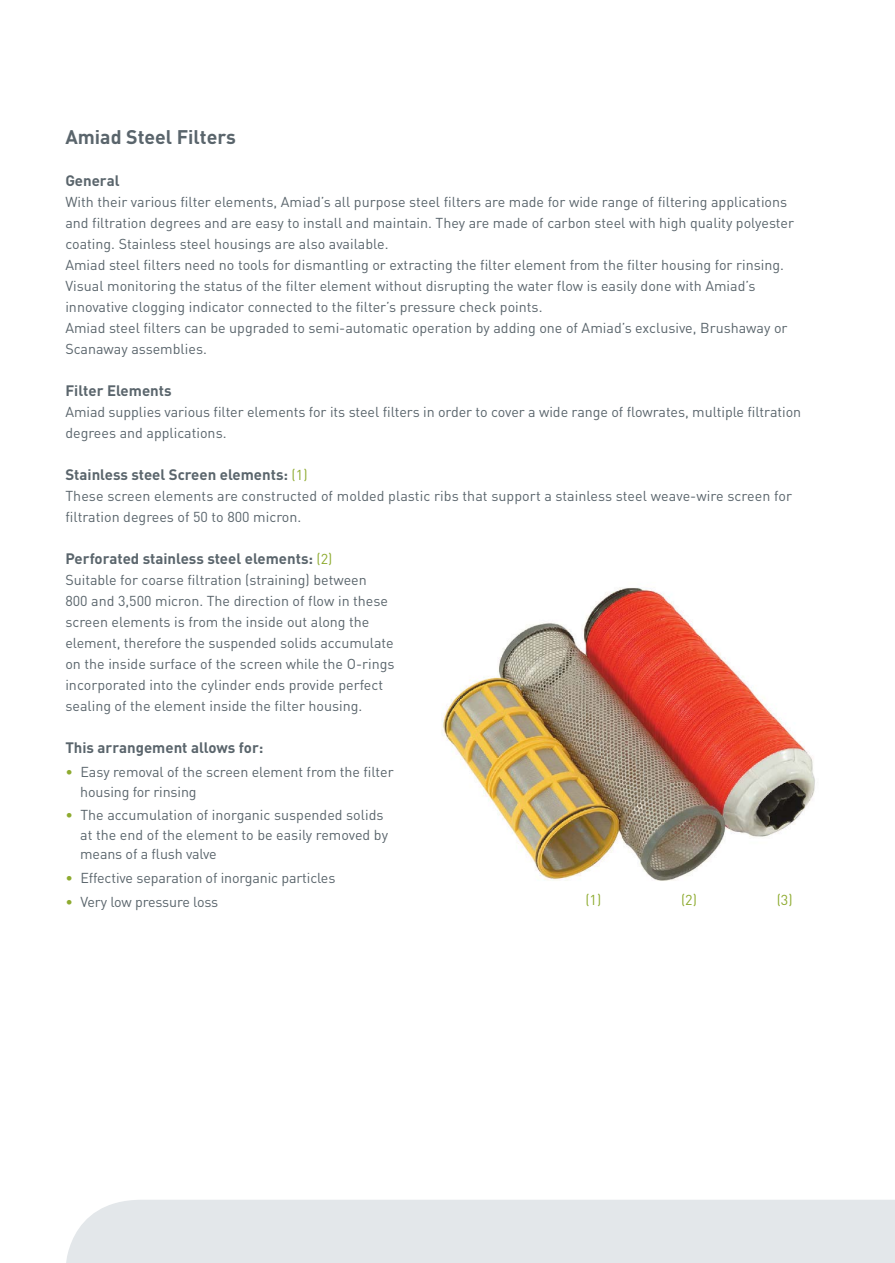
<style>
.page{position:relative;width:895px;height:1263px;background:#fff}
.page>*{position:absolute;margin:0;border:0;box-sizing:border-box;transform-origin:0 0}
.t1{font:700 19.5px "DIN";color:#5a656c}
.t2{font:700 15px "DIN";color:#5a656c}
.t3{font:14.25px/21px "DIN";color:#5a656c}
.t4{font:14.25px "DIN";color:#8eab30}
.s1{font-weight:400;font-size:14.25px;color:#8eab30}
.s2{color:#8eab30}
</style>
<div class="page">
<img style="left:441px;top:588px;width:374px;height:293px">
<div style="left:66px;top:1200px;width:828px;height:63px;background:#e3e7ea"></div>
<h1 class="t1" style="left:65px;top:131px;width:172px">Amiad Steel Filters</h1>
<p class="t2" style="left:65px;top:176px;width:56px">General</p>
<p class="t3" style="left:65px;top:194px;width:730px">With their various filter elements, Amiad’s all purpose steel filters are made for wide range of filtering applications and filtration degrees and are easy to install and maintain. They are made of carbon steel with high quality polyester coating. Stainless steel housings are also available.<br>Amiad steel filters need no tools for dismantling or extracting the filter element from the filter housing for rinsing.<br>Visual monitoring the status of the filter element without disrupting the water flow is easily done with Amiad’s innovative clogging indicator connected to the filter’s pressure check points.<br>Amiad steel filters can be upgraded to semi-automatic operation by adding one of Amiad’s exclusive, Brushaway or Scanaway assemblies.</p>
<p class="t2" style="left:65px;top:386px;width:108px">Filter Elements</p>
<p class="t3" style="left:65px;top:404px;width:737px">Amiad supplies various filter elements for its steel filters in order to cover a wide range of flowrates, multiple filtration degrees and applications.</p>
<p class="t2" style="left:65px;top:470px;width:244px">Stainless steel Screen elements: <span class="s1">(1)</span></p>
<p class="t3" style="left:65px;top:488px;width:728px">These screen elements are constructed of molded plastic ribs that support a stainless steel weave-wire screen for filtration degrees of 50 to 800 micron.</p>
<p class="t2" style="left:65px;top:554px;width:268px">Perforated stainless steel elements: <span class="s1">(2)</span></p>
<p class="t3" style="left:65px;top:572px;width:330px">Suitable for coarse filtration (straining) between<br>800 and 3,500 micron. The direction of flow in these screen elements is from the inside out along the element, therefore the suspended solids accumulate on the inside surface of the screen while the O-rings incorporated into the cylinder ends provide perfect sealing of the element inside the filter housing.</p>
<p class="t2" style="left:65px;top:743px;width:199px">This arrangement allows for:</p>
<p class="t3" style="left:80px;top:764px;width:315px;line-height:19.5px;text-indent:-15px"><span class="s2">•</span> Easy removal of the screen element from the filter housing for rinsing</p>
<p class="t3" style="left:80px;top:807px;width:309px;line-height:19.5px;text-indent:-15px"><span class="s2">•</span> The accumulation of inorganic suspended solids at the end of the element to be easily removed by means of a flush valve</p>
<p class="t3" style="left:65px;top:869px;width:271px"><span class="s2">•</span> Effective separation of inorganic particles</p>
<p class="t3" style="left:65px;top:893px;width:154px"><span class="s2">•</span> Very low pressure loss</p>
<p class="t4" style="left:585px;top:895px;width:17px">(1)</p>
<p class="t4" style="left:681px;top:895px;width:17px">(2)</p>
<p class="t4" style="left:776px;top:895px;width:17px">(3)</p>
</div>
